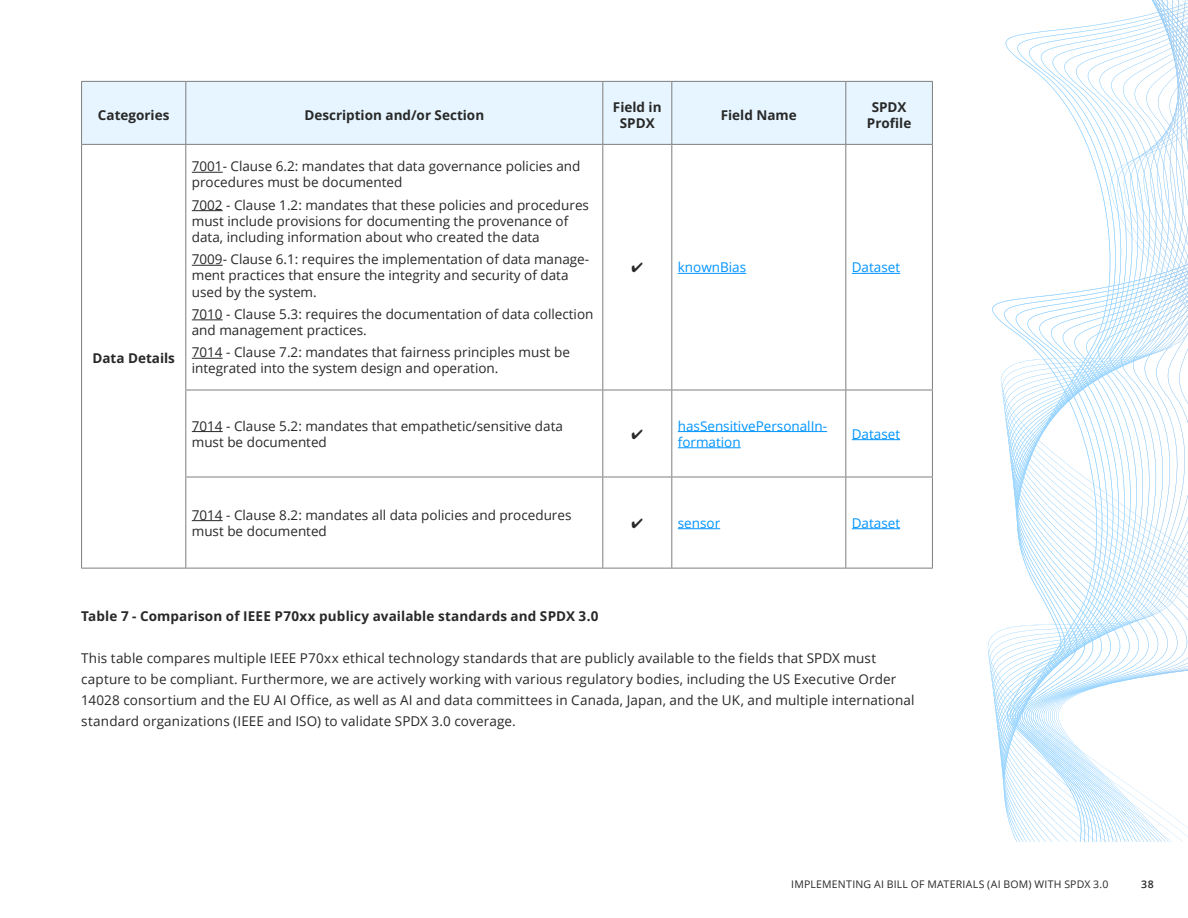
<style>
.page{position:relative;width:1188px;height:918px;background:#fff}
.page>*{position:absolute;margin:0;border:0;box-sizing:border-box;transform-origin:0 0}
.t1{font:13.5px/16.2px "Open Sans";color:#282828}
.t2{font:700 13.5px/16.2px "Open Sans";color:#282828;text-align:center}
.t3{font:13.5px/16.2px "Open Sans";color:#0094ff}
.t4{font:10.5px "Open Sans";letter-spacing:.025em;color:#282828}
.t5{font:600 10.5px "Open Sans";color:#282828}
</style>
<div class="page">
<div style="left:82px;top:82px;width:850px;height:62px;background:#e6f5ff"></div>
<hr style="left:81px;top:81px;width:105px;height:1px;background:#7e7e7e">
<hr style="left:81px;top:82px;width:1px;height:62px;background:#7e7e7e">
<hr style="left:81px;top:144px;width:105px;height:1px;background:#7e7e7e">
<hr style="left:81px;top:145px;width:1px;height:245px;background:#7e7e7e">
<hr style="left:185px;top:145px;width:1px;height:245px;background:#7e7e7e">
<hr style="left:81px;top:390px;width:1px;height:87px;background:#7e7e7e">
<hr style="left:185px;top:390px;width:1px;height:87px;background:#7e7e7e">
<hr style="left:81px;top:477px;width:1px;height:91px;background:#7e7e7e">
<hr style="left:185px;top:477px;width:1px;height:91px;background:#7e7e7e">
<hr style="left:81px;top:568px;width:105px;height:1px;background:#7e7e7e">
<hr style="left:186px;top:144px;width:417px;height:1px;background:#7e7e7e">
<hr style="left:185px;top:390px;width:418px;height:1px;background:#7e7e7e">
<hr style="left:185px;top:477px;width:418px;height:1px;background:#7e7e7e">
<hr style="left:186px;top:568px;width:417px;height:1px;background:#7e7e7e">
<hr style="left:603px;top:144px;width:69px;height:1px;background:#7e7e7e">
<hr style="left:672px;top:144px;width:174px;height:1px;background:#7e7e7e">
<hr style="left:846px;top:144px;width:87px;height:1px;background:#7e7e7e">
<hr style="left:603px;top:390px;width:69px;height:1px;background:#7e7e7e">
<hr style="left:672px;top:390px;width:174px;height:1px;background:#7e7e7e">
<hr style="left:846px;top:390px;width:87px;height:1px;background:#7e7e7e">
<hr style="left:603px;top:477px;width:69px;height:1px;background:#7e7e7e">
<hr style="left:672px;top:477px;width:174px;height:1px;background:#7e7e7e">
<hr style="left:846px;top:477px;width:87px;height:1px;background:#7e7e7e">
<hr style="left:603px;top:568px;width:69px;height:1px;background:#7e7e7e">
<hr style="left:672px;top:568px;width:174px;height:1px;background:#7e7e7e">
<hr style="left:846px;top:568px;width:87px;height:1px;background:#7e7e7e">
<hr style="left:186px;top:81px;width:417px;height:1px;background:#7e7e7e">
<hr style="left:185px;top:82px;width:1px;height:62px;background:#7e7e7e">
<hr style="left:603px;top:81px;width:69px;height:1px;background:#7e7e7e">
<hr style="left:602px;top:82px;width:1px;height:62px;background:#7e7e7e">
<hr style="left:672px;top:81px;width:174px;height:1px;background:#7e7e7e">
<hr style="left:671px;top:82px;width:1px;height:62px;background:#7e7e7e">
<hr style="left:846px;top:81px;width:87px;height:1px;background:#7e7e7e">
<hr style="left:845px;top:82px;width:1px;height:62px;background:#7e7e7e">
<hr style="left:932px;top:82px;width:1px;height:62px;background:#7e7e7e">
<hr style="left:602px;top:145px;width:1px;height:245px;background:#7e7e7e">
<hr style="left:671px;top:145px;width:1px;height:245px;background:#7e7e7e">
<hr style="left:845px;top:145px;width:1px;height:245px;background:#7e7e7e">
<hr style="left:932px;top:145px;width:1px;height:245px;background:#7e7e7e">
<hr style="left:602px;top:390px;width:1px;height:87px;background:#7e7e7e">
<hr style="left:671px;top:390px;width:1px;height:87px;background:#7e7e7e">
<hr style="left:845px;top:390px;width:1px;height:87px;background:#7e7e7e">
<hr style="left:932px;top:390px;width:1px;height:87px;background:#7e7e7e">
<hr style="left:602px;top:477px;width:1px;height:91px;background:#7e7e7e">
<hr style="left:671px;top:477px;width:1px;height:91px;background:#7e7e7e">
<hr style="left:845px;top:477px;width:1px;height:91px;background:#7e7e7e">
<hr style="left:932px;top:477px;width:1px;height:91px;background:#7e7e7e">
<hr style="left:192px;top:172px;width:31px;height:1px;background:#282828">
<hr style="left:192px;top:210px;width:31px;height:1px;background:#282828">
<hr style="left:192px;top:265px;width:31px;height:1px;background:#282828">
<hr style="left:192px;top:320px;width:31px;height:1px;background:#282828">
<hr style="left:192px;top:358px;width:31px;height:1px;background:#282828">
<hr style="left:678px;top:273px;width:68px;height:1px;background:#0094ff">
<hr style="left:852px;top:273px;width:48px;height:1px;background:#0094ff">
<hr style="left:192px;top:431px;width:31px;height:1px;background:#282828">
<hr style="left:678px;top:431px;width:149px;height:1px;background:#0094ff">
<hr style="left:678px;top:447px;width:63px;height:1px;background:#0094ff">
<hr style="left:852px;top:439px;width:48px;height:1px;background:#0094ff">
<hr style="left:192px;top:520px;width:31px;height:1px;background:#282828">
<hr style="left:678px;top:528px;width:42px;height:1px;background:#0094ff">
<hr style="left:852px;top:528px;width:48px;height:1px;background:#0094ff">
<svg style="left:987px;top:0;width:198px;height:842px"></svg>
<p class="t2" style="left:98px;top:107px;width:73px">Categories</p>
<p class="t2" style="left:304px;top:107px;width:181px">Description and/or Section</p>
<p class="t2" style="left:613px;top:99px;width:50px">Field in<br>SPDX</p>
<p class="t2" style="left:721px;top:107px;width:78px">Field Name</p>
<p class="t2" style="left:867px;top:99px;width:46px">SPDX<br>Profile</p>
<p class="t2" style="left:92px;top:350px;width:84px">Data Details</p>
<p class="t1" style="left:192px;top:158px;width:390px">7001- Clause 6.2: mandates that data governance policies and procedures must be documented</p>
<p class="t1" style="left:192px;top:196px;width:399px">7002 - Clause 1.2: mandates that these policies and procedures must include provisions for documenting the provenance of data, including information about who created the data</p>
<p class="t1" style="left:192px;top:251px;width:399px">7009- Clause 6.1: requires the implementation of data manage&shy;ment practices that ensure the integrity and security of data used by the system.</p>
<p class="t1" style="left:192px;top:306px;width:403px">7010 - Clause 5.3: requires the documentation of data collection and management practices.</p>
<p class="t1" style="left:192px;top:344px;width:380px">7014 - Clause 7.2: mandates that fairness principles must be integrated into the system design and operation.</p>
<p class="t3" style="left:678px;top:259px;width:70px">knownBias</p>
<p class="t3" style="left:852px;top:259px;width:50px">Dataset</p>
<p class="t1" style="left:192px;top:417px;width:373px">7014 - Clause 5.2: mandates that empathetic/sensitive data must be documented</p>
<p class="t3" style="left:678px;top:417px;width:151px">hasSensitivePersonalIn&shy;formation</p>
<p class="t3" style="left:852px;top:425px;width:50px">Dataset</p>
<p class="t1" style="left:192px;top:506px;width:381px">7014 - Clause 8.2: mandates all data policies and procedures must be documented</p>
<p class="t3" style="left:678px;top:514px;width:44px">sensor</p>
<p class="t3" style="left:852px;top:514px;width:50px">Dataset</p>
<p class="t2" style="left:81px;top:608px;width:519px">Table 7 - Comparison of IEEE P70xx publicy available standards and SPDX 3.0</p>
<p class="t1" style="left:81px;top:647px;width:835px;line-height:21px">This table compares multiple IEEE P70xx ethical technology standards that are publicly available to the fields that SPDX must capture to be compliant. Furthermore, we are actively working with various regulatory bodies, including the US Executive Order 14028 consortium and the EU AI Office, as well as AI and data committees in Canada, Japan, and the UK, and multiple international standard organizations (IEEE and ISO) to validate SPDX 3.0 coverage.</p>
<p class="t4" style="left:791px;top:877px;width:319px">IMPLEMENTING AI BILL OF MATERIALS (AI BOM) WITH SPDX 3.0</p>
<p class="t5" style="left:1141px;top:877px;width:14px">38</p>
</div>
